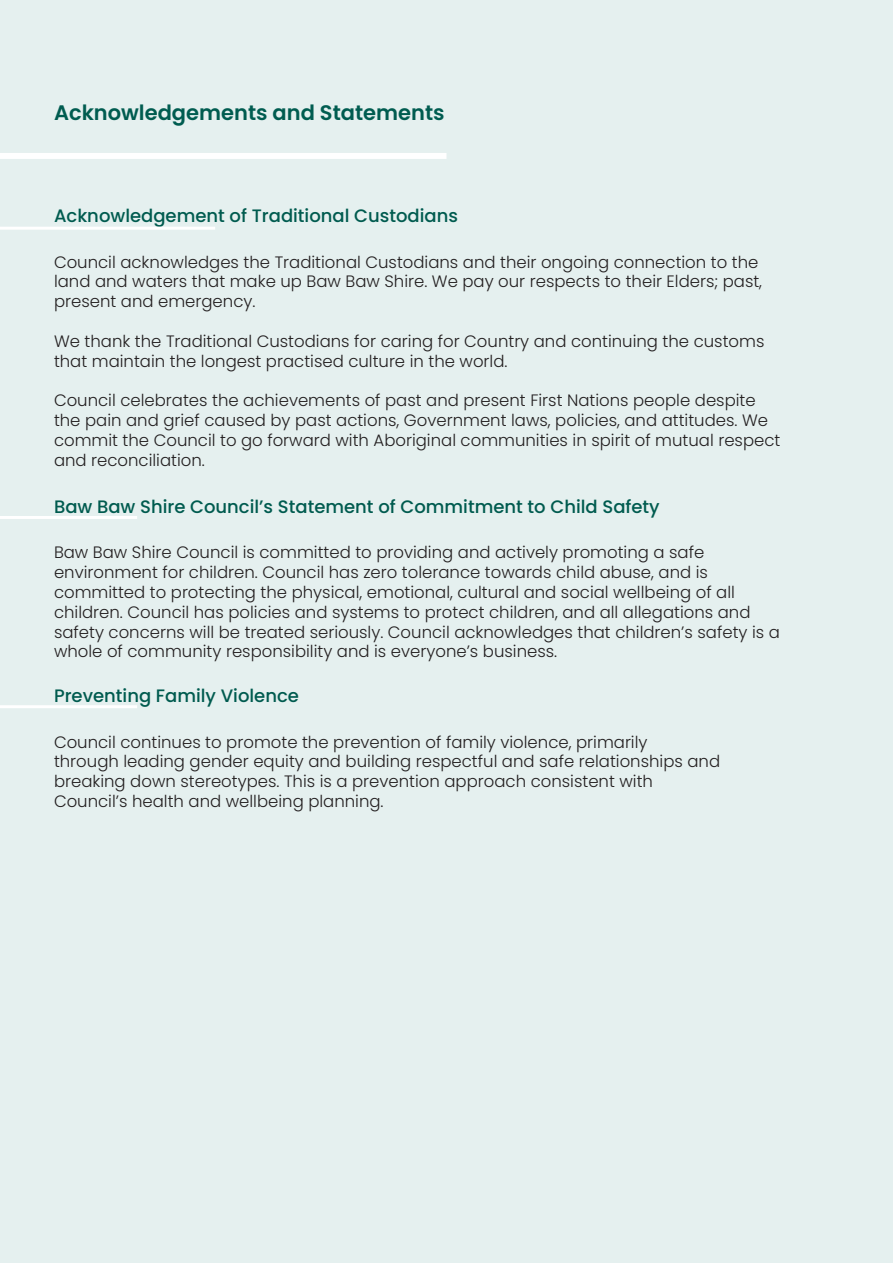
<style>
.page{position:relative;width:893px;height:1263px;background:#e5f0ef}
.page>*{position:absolute;margin:0;border:0;box-sizing:border-box;transform-origin:0 0}
.Heading{font:600 21px "Poppins";color:#005c50}
.Subheading{font:500 18px "Poppins";color:#005b4f}
.t1{font:300 16.5px "Poppins";color:#231f20}
</style>
<div class="page">
<div style="left:0;top:153px;width:446px;height:6px;background:#fff"></div>
<hr style="left:0;top:227px;width:215px;height:3px;background:#fff">
<hr style="left:0;top:516px;width:137px;height:3px;background:#fff">
<hr style="left:0;top:705px;width:137px;height:3px;background:#fff">
<p class="Heading" style="left:54px;top:100px;width:392px">Acknowledgements and Statements</p>
<p class="Subheading" style="left:54px;top:205px;width:406px">Acknowledgement of Traditional Custodians</p>
<p class="t1" style="left:54px;top:252px;width:706px">Council acknowledges the Traditional Custodians and their ongoing connection to the</p>
<p class="t1" style="left:54px;top:272px;width:710px">land and waters that make up Baw Baw Shire. We pay our respects to their Elders; past,</p>
<p class="t1" style="left:54px;top:292px;width:203px">present and emergency.</p>
<p class="t1" style="left:54px;top:331px;width:712px">We thank the Traditional Custodians for caring for Country and continuing the customs</p>
<p class="t1" style="left:54px;top:351px;width:455px">that maintain the longest practised culture in the world.</p>
<p class="t1" style="left:54px;top:391px;width:703px">Council celebrates the achievements of past and present First Nations people despite</p>
<p class="t1" style="left:54px;top:411px;width:716px">the pain and grief caused by past actions, Government laws, policies, and attitudes. We</p>
<p class="t1" style="left:54px;top:430px;width:728px">commit the Council to go forward with Aboriginal communities in spirit of mutual respect</p>
<p class="t1" style="left:54px;top:450px;width:152px">and reconciliation.</p>
<p class="Subheading" style="left:54px;top:496px;width:607px">Baw Baw Shire Council’s Statement of Commitment to Child Safety</p>
<p class="t1" style="left:54px;top:543px;width:652px">Baw Baw Shire Council is committed to providing and actively promoting a safe</p>
<p class="t1" style="left:54px;top:563px;width:655px">environment for children. Council has zero tolerance towards child abuse, and is</p>
<p class="t1" style="left:54px;top:583px;width:682px">committed to protecting the physical, emotional, cultural and social wellbeing of all</p>
<p class="t1" style="left:54px;top:602px;width:698px">children. Council has policies and systems to protect children, and all allegations and</p>
<p class="t1" style="left:54px;top:622px;width:727px">safety concerns will be treated seriously. Council acknowledges that children’s safety is a</p>
<p class="t1" style="left:54px;top:642px;width:505px">whole of community responsibility and is everyone’s business.</p>
<p class="Subheading" style="left:54px;top:685px;width:246px">Preventing Family Violence</p>
<p class="t1" style="left:54px;top:732px;width:595px">Council continues to promote the prevention of family violence, primarily</p>
<p class="t1" style="left:54px;top:752px;width:668px">through leading gender equity and building respectful and safe relationships and</p>
<p class="t1" style="left:54px;top:772px;width:600px">breaking down stereotypes. This is a prevention approach consistent with</p>
<p class="t1" style="left:54px;top:792px;width:331px">Council’s health and wellbeing planning.</p>
</div>
